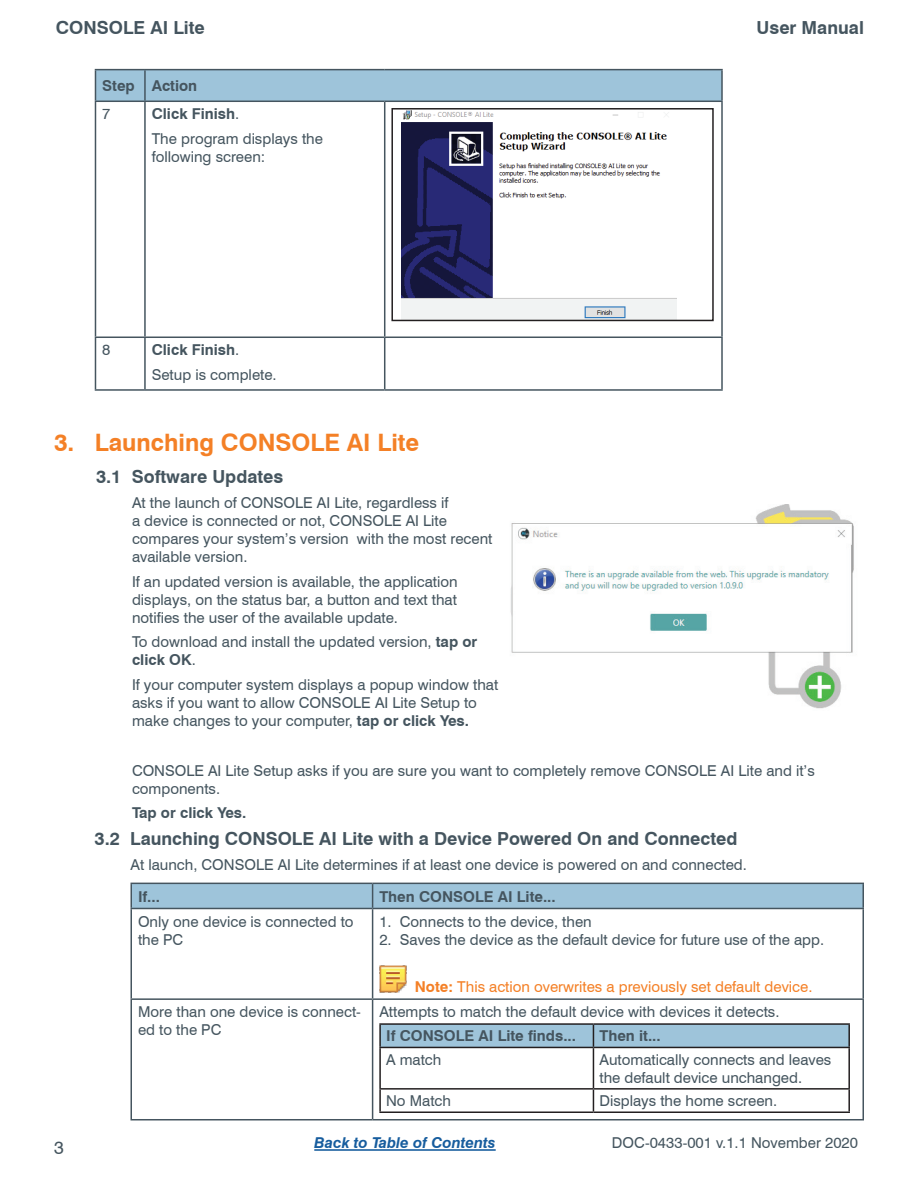
<style>
.page{position:relative;width:918px;height:1188px;background:#fff}
.page>*{position:absolute;margin:0;border:0;box-sizing:border-box;transform-origin:0 0}
.t1{font:700 24px "Swiss 721 BT";color:#f48026}
.t2{font:700 18px "Swiss 721 BT";color:#45555f}
.t3{font:18px "Swiss 721 BT";color:#45555f}
.t4{font:15px/18px "Swiss 721 BT";color:#45555f}
.t5{font:700 15px "Swiss 721 BT";color:#45555f}
.t6{font:15px "Swiss 721 BT";color:#f48026}
.t7{font:italic 700 15px "Swiss 721 BT";color:#175d9e}
.s1{font-weight:700}
</style>
<div class="page">
<hr style="left:314px;top:1149px;width:182px;height:2px;background:#175d9e">
<div style="left:96px;top:70px;width:625px;height:31px;background:#9ec4da"></div>
<svg style="left:96px;top:102px;width:625px;height:287px"></svg>
<hr style="left:95px;top:69px;width:50px;height:1px;background:#45555f">
<hr style="left:95px;top:70px;width:1px;height:31px;background:#45555f">
<hr style="left:145px;top:69px;width:240px;height:1px;background:#45555f">
<hr style="left:144px;top:70px;width:2px;height:31px;background:#45555f">
<hr style="left:385px;top:69px;width:338px;height:1px;background:#45555f">
<hr style="left:721px;top:70px;width:2px;height:31px;background:#45555f">
<hr style="left:95px;top:101px;width:50px;height:1px;background:#45555f">
<hr style="left:95px;top:102px;width:1px;height:235px;background:#45555f">
<hr style="left:145px;top:101px;width:240px;height:1px;background:#45555f">
<hr style="left:144px;top:102px;width:2px;height:235px;background:#45555f">
<hr style="left:385px;top:101px;width:338px;height:1px;background:#45555f">
<hr style="left:384px;top:102px;width:1px;height:235px;background:#45555f">
<hr style="left:721px;top:102px;width:2px;height:235px;background:#45555f">
<hr style="left:95px;top:337px;width:50px;height:1px;background:#45555f">
<hr style="left:95px;top:338px;width:1px;height:51px;background:#45555f">
<hr style="left:145px;top:337px;width:240px;height:1px;background:#45555f">
<hr style="left:144px;top:338px;width:2px;height:51px;background:#45555f">
<hr style="left:385px;top:337px;width:338px;height:1px;background:#45555f">
<hr style="left:384px;top:338px;width:1px;height:51px;background:#45555f">
<hr style="left:721px;top:338px;width:2px;height:51px;background:#45555f">
<hr style="left:95px;top:389px;width:50px;height:2px;background:#45555f">
<hr style="left:145px;top:389px;width:240px;height:2px;background:#45555f">
<hr style="left:385px;top:389px;width:338px;height:2px;background:#45555f">
<img style="left:401px;top:111px;width:276px;height:207px">
<div style="left:391px;top:108px;width:323px;height:213px;border:2px solid #231f20"></div>
<img style="left:510px;top:504px;width:344px;height:205px">
<svg style="left:132px;top:909px;width:730px;height:210px"></svg>
<hr style="left:130px;top:883px;width:243px;height:1px;background:#45555f">
<hr style="left:130px;top:884px;width:2px;height:24px;background:#45555f">
<hr style="left:373px;top:883px;width:491px;height:1px;background:#45555f">
<svg style="left:131px;top:883px;width:731px;height:25px;background:#98bdd2"></svg>
<hr style="left:862px;top:884px;width:2px;height:24px;background:#45555f">
<hr style="left:130px;top:908px;width:243px;height:1px;background:#45555f">
<hr style="left:130px;top:909px;width:2px;height:89px;background:#45555f">
<hr style="left:373px;top:908px;width:491px;height:1px;background:#45555f">
<hr style="left:372px;top:909px;width:1px;height:89px;background:#45555f">
<hr style="left:862px;top:909px;width:2px;height:89px;background:#45555f">
<hr style="left:130px;top:998px;width:243px;height:2px;background:#45555f">
<hr style="left:130px;top:1000px;width:2px;height:119px;background:#45555f">
<hr style="left:373px;top:998px;width:491px;height:2px;background:#45555f">
<hr style="left:372px;top:1000px;width:1px;height:119px;background:#45555f">
<hr style="left:862px;top:1000px;width:2px;height:119px;background:#45555f">
<hr style="left:130px;top:1119px;width:243px;height:1px;background:#45555f">
<hr style="left:373px;top:1119px;width:491px;height:1px;background:#45555f">
<img style="left:379px;top:966px;width:27px;height:26px">
<hr style="left:379px;top:1023px;width:214px;height:2px;background:#231f20">
<hr style="left:379px;top:1025px;width:2px;height:22px;background:#231f20">
<hr style="left:593px;top:1023px;width:257px;height:2px;background:#231f20">
<svg style="left:380px;top:1024px;width:469px;height:23px;background:#97bbd0"></svg>
<hr style="left:848px;top:1025px;width:2px;height:22px;background:#231f20">
<hr style="left:379px;top:1047px;width:214px;height:1px;background:#231f20">
<hr style="left:379px;top:1048px;width:2px;height:40px;background:#231f20">
<hr style="left:593px;top:1047px;width:257px;height:1px;background:#231f20">
<hr style="left:593px;top:1048px;width:1px;height:40px;background:#231f20">
<hr style="left:848px;top:1048px;width:2px;height:40px;background:#231f20">
<hr style="left:379px;top:1088px;width:214px;height:2px;background:#231f20">
<hr style="left:379px;top:1090px;width:2px;height:21px;background:#231f20">
<hr style="left:593px;top:1088px;width:257px;height:2px;background:#231f20">
<svg style="left:593px;top:1090px;width:1px;height:21px"></svg>
<hr style="left:848px;top:1090px;width:2px;height:21px;background:#231f20">
<hr style="left:379px;top:1111px;width:214px;height:2px;background:#231f20">
<hr style="left:593px;top:1111px;width:257px;height:2px;background:#231f20">
<p class="t2" style="left:56px;top:17px;width:150px">CONSOLE AI Lite</p>
<p class="t5" style="left:102px;top:77px;width:96px">Step Action</p>
<p class="t4" style="left:102px;top:105px;width:10px">7</p>
<p class="t4" style="left:152px;top:102px;width:173px;line-height:24.8px"><span class="s1">Click Finish</span>.<br>The program displays the</p>
<p class="t4" style="left:152px;top:148px;width:115px">following screen:</p>
<p class="t4" style="left:102px;top:341px;width:10px">8</p>
<p class="t4" style="left:152px;top:338px;width:127px;line-height:24.8px"><span class="s1">Click Finish</span>.<br>Setup is complete.</p>
<p class="t2" style="left:757px;top:17px;width:109px">User Manual</p>
<h1 class="t1" style="left:54px;top:428px;width:367px">3. Launching CONSOLE AI Lite</h1>
<p class="t2" style="left:96px;top:466px;width:189px">3.1 Software Updates</p>
<p class="t4" style="left:132px;top:493px;width:362px">At the launch of CONSOLE AI Lite, regardless if<br>a device is connected or not, CONSOLE AI Lite compares your system’s version with the most recent available version.</p>
<p class="t4" style="left:132px;top:572px;width:327px;text-align:justify">If an updated version is available, the application displays, on the status bar, a button and text that notifies the user of the available update.</p>
<p class="t4" style="left:132px;top:633px;width:347px">To download and install the updated version, <span class="s1">tap or click OK</span>.</p>
<p class="t4" style="left:132px;top:676px;width:368px">If your computer system displays a popup window that asks if you want to allow CONSOLE AI Lite Setup to make changes to your computer, <span class="s1">tap or click Yes.</span></p>
<p class="t4" style="left:132px;top:761px;width:684px">CONSOLE AI Lite Setup asks if you are sure you want to completely remove CONSOLE AI Lite and it’s components.</p>
<p class="t5" style="left:132px;top:804px;width:116px">Tap or click Yes.</p>
<p class="t2" style="left:94px;top:828px;width:644px">3.2 Launching CONSOLE AI Lite with a Device Powered On and Connected</p>
<p class="t4" style="left:130px;top:855px;width:618px">At launch, CONSOLE AI Lite determines if at least one device is powered on and connected.</p>
<p class="t5" style="left:138px;top:887px;width:23px">If...</p>
<p class="t5" style="left:379px;top:887px;width:178px">Then CONSOLE AI Lite...</p>
<p class="t4" style="left:138px;top:912px;width:217px">Only one device is connected to the PC</p>
<p class="t4" style="left:379px;top:912px;width:214px">1. Connects to the device, then</p>
<p class="t4" style="left:379px;top:930px;width:446px">2. Saves the device as the default device for future use of the app.</p>
<p class="t6" style="left:415px;top:978px;width:399px"><span class="s1">Note:</span> This action overwrites a previously set default device.</p>
<p class="t4" style="left:138px;top:1003px;width:224px">More than one device is connect&shy;ed to the PC</p>
<p class="t4" style="left:379px;top:1003px;width:402px">Attempts to match the default device with devices it detects.</p>
<p class="t5" style="left:386px;top:1027px;width:192px">If CONSOLE AI Lite finds...</p>
<p class="t5" style="left:599px;top:1027px;width:63px">Then it...</p>
<p class="t4" style="left:386px;top:1050px;width:57px">A match</p>
<p class="t4" style="left:599px;top:1050px;width:233px">Automatically connects and leaves the default device unchanged.</p>
<p class="t4" style="left:386px;top:1092px;width:66px">No Match</p>
<p class="t4" style="left:599px;top:1092px;width:179px">Displays the home screen.</p>
<p class="t3" style="left:54px;top:1137px;width:11px">3</p>
<p class="t4" style="left:612px;top:1134px;width:248px">DOC-0433-001 v.1.1 November 2020</p>
<p class="t7" style="left:314px;top:1134px;width:183px">Back to Table of Contents</p>
</div>
